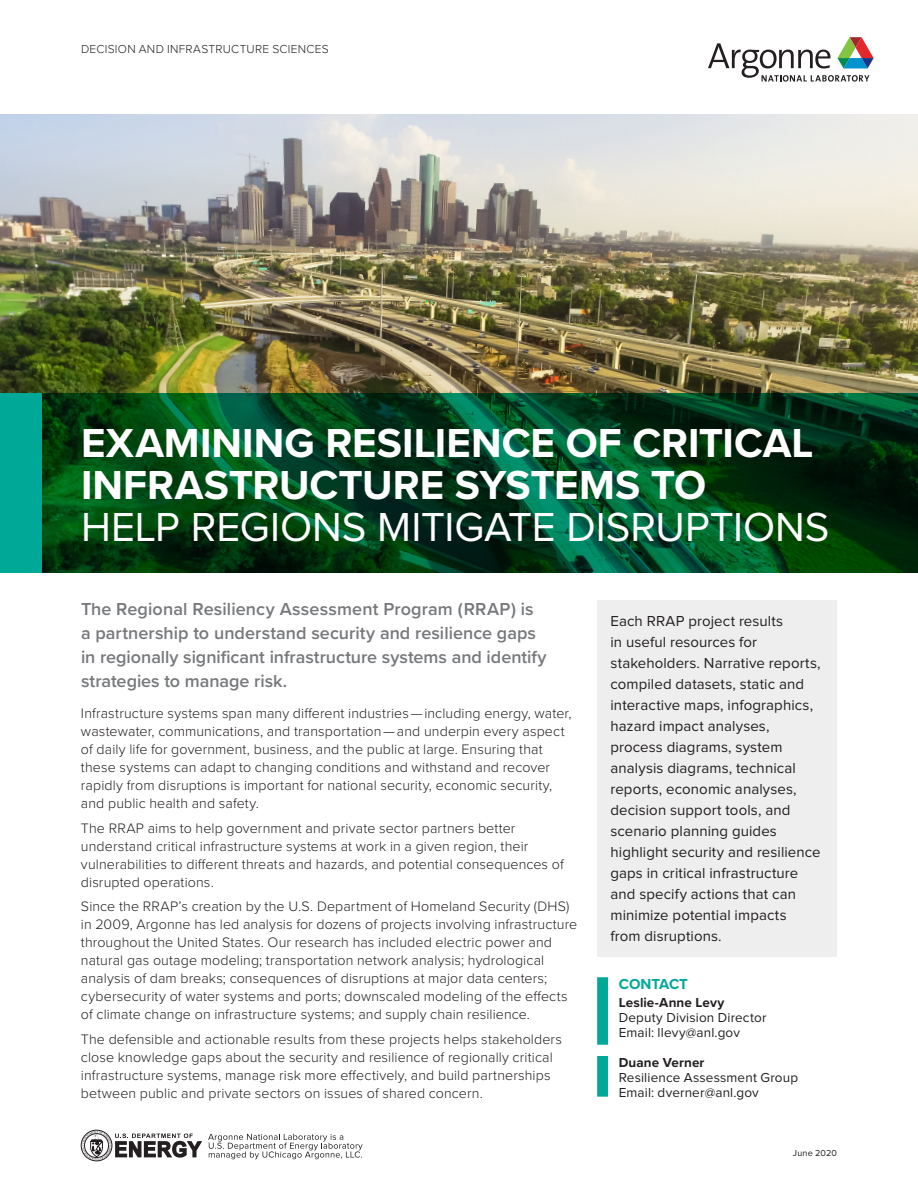
<style>
.page{position:relative;width:918px;height:1188px;background:#fff}
.page>*{position:absolute;margin:0;border:0;box-sizing:border-box;transform-origin:0 0}
._01_headline{font:700 42px/42px "Proxima Nova";color:#fff}
._12_connected_intro{font:600 18px/24px "Proxima Nova";color:#76787b}
._04_sidebar_text_for{font:15px/21px "Proxima Nova";letter-spacing:.005em;color:#231f20}
._02_contact_info{font:700 15px "Proxima Nova";color:#00a897}
._04_body{font:300 14.25px/18px "Proxima Nova";letter-spacing:.01em;color:#231f20}
._02_contact_info-2{font:13.5px/15px "Proxima Nova";letter-spacing:.01em;color:#231f20}
._02_header__www_anl{font:300 12px "Proxima Nova";letter-spacing:.02em;color:#231f20}
._10_date{font:9px "Proxima Nova";letter-spacing:.015em;color:#231f20}
.s1{font-weight:400}
.s2{font-weight:700}
</style>
<div class="page">
<img style="left:0;top:115px;width:918px;height:278px">
<svg style="left:42px;top:393px;width:876px;height:179px;background:#00401b"></svg>
<div style="left:0;top:393px;width:42px;height:179px;background:#00a897"></div>
<svg style="left:81px;top:1130px;width:121px;height:31px"></svg>
<svg style="left:208px;top:1134px;width:155px;height:25px"></svg>
<div style="left:597px;top:600px;width:240px;height:357px;background:#eeeeef"></div>
<svg style="left:708px;top:37px;width:166px;height:45px"></svg>
<svg style="left:597px;top:977px;width:11px;height:120px"></svg>
<p class="_02_header__www_anl" style="left:81px;top:40px;width:249px">DECISION AND INFRASTRUCTURE SCIENCES</p>
<p class="_01_headline" style="left:81px;top:421px;width:750px">EXAMINING RESILIENCE OF CRITICAL<br>INFRASTRUCTURE SYSTEMS TO<br><span class="s1">HELP REGIONS MITIGATE DISRUPTIONS</span></p>
<p class="_12_connected_intro" style="left:81px;top:596px;width:467px">The Regional Resiliency Assessment Program (RRAP) is a partnership to understand security and resilience gaps in regionally significant infrastructure systems and identify strategies to manage risk.</p>
<p class="_04_body" style="left:81px;top:703px;width:492px">Infrastructure systems span many different industries — including energy, water, wastewater, communications, and transportation — and underpin every aspect of daily life for government, business, and the public at large. Ensuring that these systems can adapt to changing conditions and withstand and recover rapidly from disruptions is important for national security, economic security, and public health and safety.</p>
<p class="_04_body" style="left:81px;top:818px;width:484px">The RRAP aims to help government and private sector partners better understand critical infrastructure systems at work in a given region, their vulnerabilities to different threats and hazards, and potential consequences of disrupted operations.</p>
<p class="_04_body" style="left:81px;top:897px;width:498px">Since the RRAP’s creation by the U.S. Department of Homeland Security (DHS) in 2009, Argonne has led analysis for dozens of projects involving infrastructure throughout the United States. Our research has included electric power and natural gas outage modeling; transportation network analysis; hydrological analysis of dam breaks; consequences of disruptions at major data centers; cybersecurity of water systems and ports; downscaled modeling of the effects of climate change on infrastructure systems; and supply chain resilience.</p>
<p class="_04_body" style="left:81px;top:1030px;width:482px">The defensible and actionable results from these projects helps stakeholders close knowledge gaps about the security and resilience of regionally critical infrastructure systems, manage risk more effectively, and build partnerships between public and private sectors on issues of shared concern.</p>
<p class="_04_sidebar_text_for" style="left:610px;top:611px;width:212px">Each RRAP project results<br>in useful resources for stakeholders. Narrative reports, compiled datasets, static and interactive maps, infographics, hazard impact analyses, process diagrams, system analysis diagrams, technical reports, economic analyses, decision support tools, and scenario planning guides highlight security and resilience gaps in critical infrastructure and specify actions that can minimize potential impacts<br>from disruptions.</p>
<p class="_02_contact_info" style="left:619px;top:973px;width:71px">CONTACT</p>
<p class="_02_contact_info-2" style="left:619px;top:995px;width:149px"><span class="s2">Leslie-Anne Levy<br></span>Deputy Division Director<br>Email: llevy@anl.gov</p>
<p class="_02_contact_info-2" style="left:619px;top:1055px;width:181px"><span class="s2">Duane Verner<br></span>Resilience Assessment Group<br>Email: dverner@anl.gov</p>
<p class="_10_date" style="left:793px;top:1149px;width:46px">June 2020</p>
</div>
